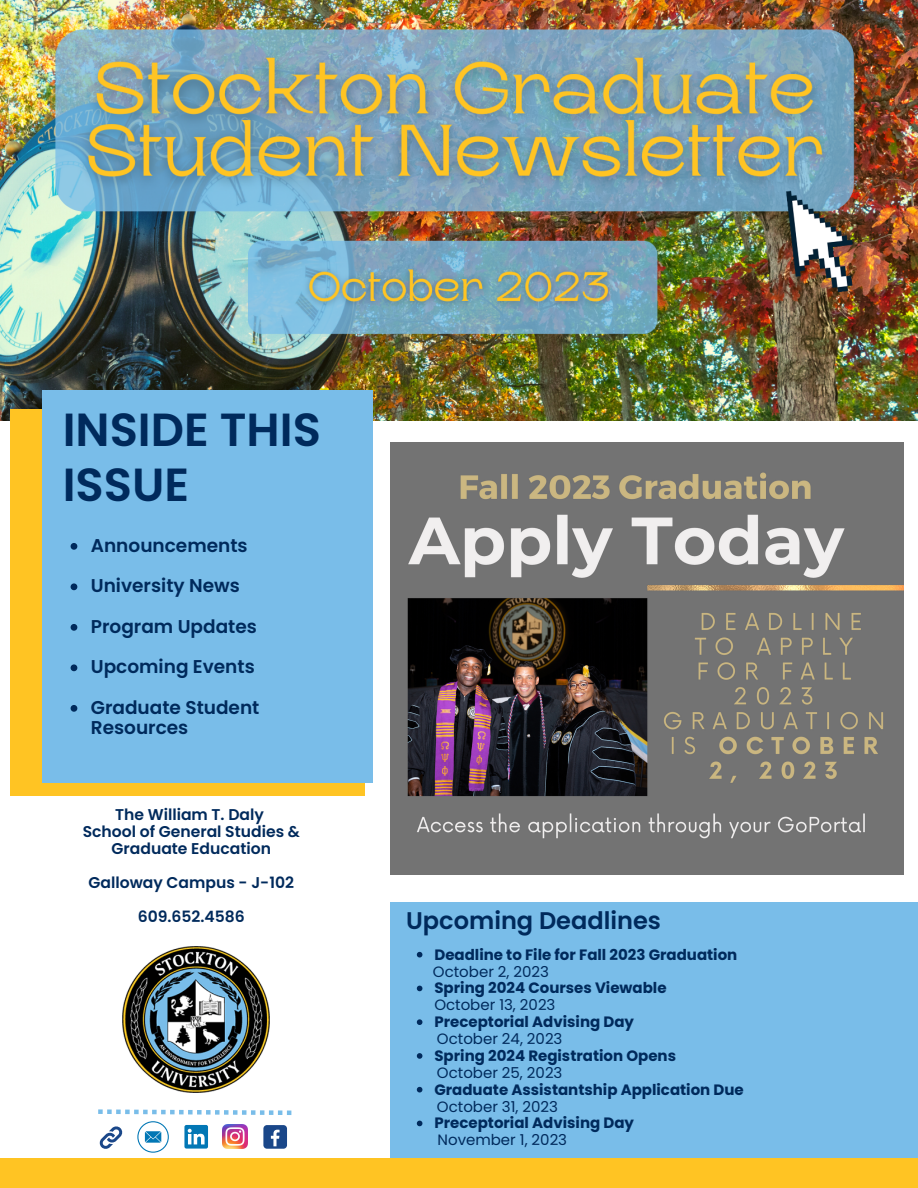
<style>
.page{position:relative;width:918px;height:1188px;background:#fff}
.page>*{position:absolute;margin:0;border:0;box-sizing:border-box;transform-origin:0 0}
.t1{font:600 46.35px/55.2px "Poppins";color:#002a5c}
.t2{font:600 24px "Poppins";color:#002a5c}
.t3{font:600 18.45px/20.2px "Poppins";color:#002a5c}
.t4{font:600 15.6px/17px "Poppins";color:#002a5c;text-align:center}
.t5{font:700 15px "Poppins";color:#002a5c}
.t6{font:15px "Poppins";color:#002a5c}
</style>
<div class="page">
<img style="left:0;top:0;width:918px;height:421px">
<div style="left:11px;top:409px;width:354px;height:387px;background:#ffc423"></div>
<div style="left:43px;top:391px;width:330px;height:392px;background:#79bde9"></div>
<img style="left:390px;top:443px;width:513px;height:432px">
<div style="left:390px;top:902px;width:528px;height:286px;background:#79bde9"></div>
<div style="left:0;top:1158px;width:918px;height:30px;background:#ffc423"></div>
<img style="left:123px;top:946px;width:147px;height:146px">
<svg style="left:184px;top:1125px;width:24px;height:24px"></svg>
<svg style="left:99px;top:1126px;width:24px;height:23px"></svg>
<svg style="left:137px;top:1121px;width:32px;height:32px"></svg>
<img style="left:223px;top:1124px;width:24px;height:25px">
<div style="left:263px;top:1125px;width:24px;height:24px;background:#1a4789;border-radius:4px"></div>
<svg style="left:271px;top:1130px;width:9px;height:16px"></svg>
<svg style="left:98px;top:1109px;width:193px;height:6px"></svg>
<svg style="left:71px;top:543px;width:6px;height:7px"></svg>
<svg style="left:71px;top:583px;width:6px;height:7px"></svg>
<svg style="left:71px;top:624px;width:6px;height:7px"></svg>
<svg style="left:71px;top:664px;width:6px;height:7px"></svg>
<svg style="left:71px;top:705px;width:6px;height:7px"></svg>
<svg style="left:417px;top:952px;width:5px;height:5px"></svg>
<svg style="left:417px;top:986px;width:5px;height:5px"></svg>
<svg style="left:417px;top:1019px;width:5px;height:6px"></svg>
<svg style="left:417px;top:1053px;width:5px;height:6px"></svg>
<svg style="left:417px;top:1087px;width:5px;height:5px"></svg>
<svg style="left:417px;top:1121px;width:5px;height:5px"></svg>
<p class="t1" style="left:63px;top:402px;width:260px">INSIDE THIS<br>ISSUE</p>
<p class="t3" style="left:91px;top:535px;width:158px">Announcements</p>
<p class="t3" style="left:91px;top:576px;width:151px">University News</p>
<p class="t3" style="left:91px;top:616px;width:168px">Program Updates</p>
<p class="t3" style="left:91px;top:657px;width:165px">Upcoming Events</p>
<p class="t3" style="left:91px;top:697px;width:170px">Graduate Student<br>Resources</p>
<p class="t4" style="left:115px;top:807px;width:150px">The William T. Daly</p>
<p class="t4" style="left:83px;top:823px;width:219px">School of General Studies &amp;<br>Graduate Education</p>
<p class="t4" style="left:89px;top:874px;width:207px">Galloway Campus - J-102</p>
<p class="t4" style="left:138px;top:908px;width:109px">609.652.4586</p>
<p class="t2" style="left:406px;top:904px;width:256px">Upcoming Deadlines</p>
<p class="t5" style="left:434px;top:944px;width:304px">Deadline to File for Fall 2023 Graduation</p>
<p class="t5" style="left:434px;top:978px;width:234px">Spring 2024 Courses Viewable</p>
<p class="t5" style="left:434px;top:1011px;width:201px">Preceptorial Advising Day</p>
<p class="t5" style="left:434px;top:1045px;width:243px">Spring 2024 Registration Opens</p>
<p class="t5" style="left:434px;top:1079px;width:311px">Graduate Assistantship Application Due</p>
<p class="t5" style="left:434px;top:1113px;width:201px">Preceptorial Advising Day</p>
<p class="t6" style="left:433px;top:961px;width:118px">October 2, 2023</p>
<p class="t6" style="left:434px;top:995px;width:123px">October 13, 2023</p>
<p class="t6" style="left:437px;top:1028px;width:127px">October 24, 2023</p>
<p class="t6" style="left:437px;top:1062px;width:127px">October 25, 2023</p>
<p class="t6" style="left:437px;top:1096px;width:123px">October 31, 2023</p>
<p class="t6" style="left:438px;top:1130px;width:131px">November 1, 2023</p>
</div>
